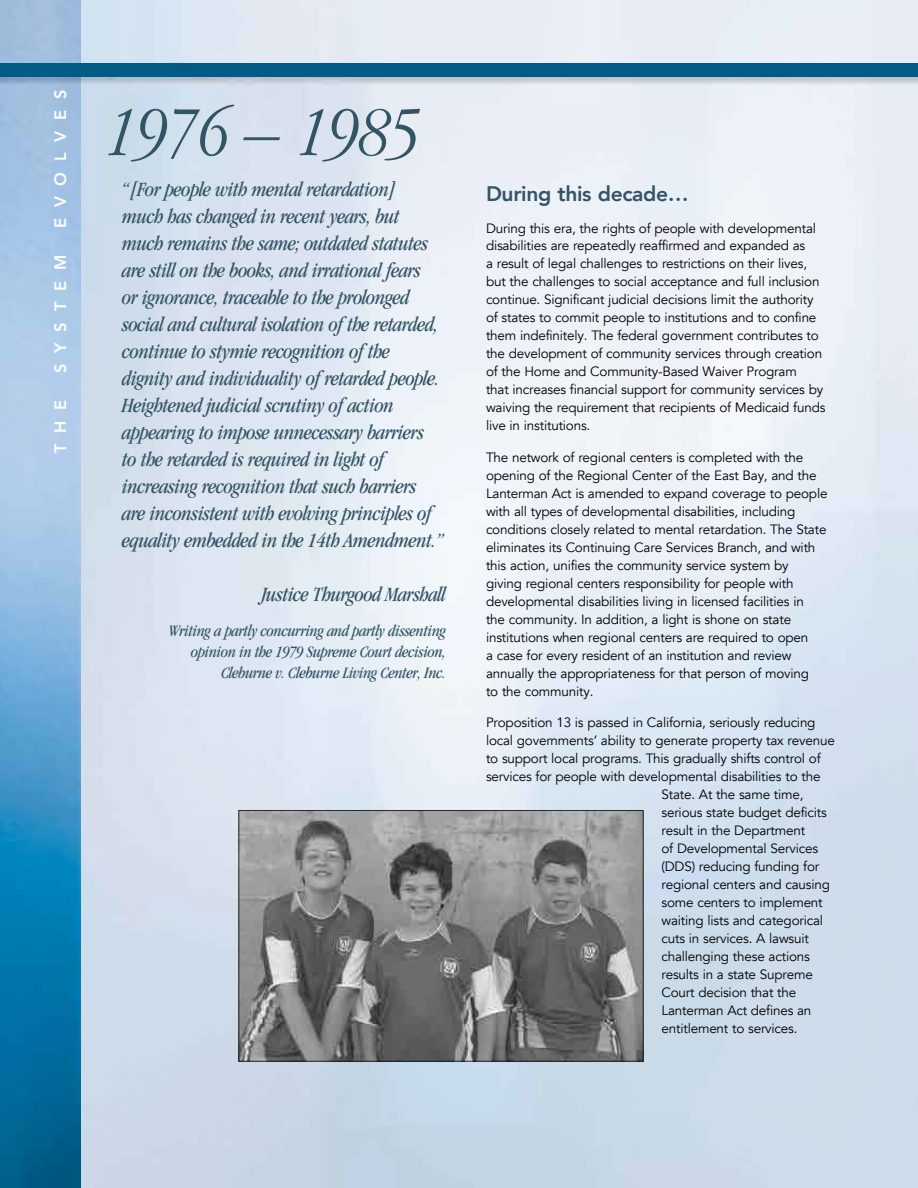
<style>
.page{position:relative;width:918px;height:1188px;background:#fff}
.page>*{position:absolute;margin:0;border:0;box-sizing:border-box;transform-origin:0 0}
.t1{font:italic 300 condensed 72px "Garamond";letter-spacing:-.015em;color:#325464}
.t2{font:italic condensed 21px/27px "Garamond";letter-spacing:-.025em;color:#325464}
.t3{font:800 21px "Avenir";letter-spacing:-.015em;color:#325464}
.t4{font:italic condensed 16.5px/21px "Garamond";letter-spacing:-.025em;color:#325464;text-align:right}
.t5{font:800 16.5px "Avenir";letter-spacing:.65em;color:#fff}
.t6{font:13.5px/18px "Avenir";letter-spacing:-.015em;color:#000}
</style>
<div class="page">
<img style="left:0;top:0;width:81px;height:1188px">
<svg style="left:238px;top:810px;width:406px;height:252px;background:#808080"></svg>
<img style="left:0;top:62px;width:918px;height:24px">
<div style="left:0;top:63px;width:918px;height:13px;background:#005c87"></div>
<p class="t5" style="left:47px;top:228px;width:140px;rotate:-90deg">EVOLVES</p>
<p class="t5" style="left:47px;top:373px;width:119px;rotate:-90deg">SYSTEM</p>
<p class="t5" style="left:47px;top:453px;width:55px;rotate:-90deg">THE</p>
<h1 class="t1" style="left:105px;top:94px;width:318px">1976 – 1985</h1>
<p class="t2" style="left:122px;top:176px;width:323px">“[For people with mental retardation]<br>much has changed in recent years, but much remains the same; outdated statutes are still on the books, and irrational fears<br>or ignorance, traceable to the prolonged social and cultural isolation of the retarded, continue to stymie recognition of the dignity and individuality of retarded people.<br>Heightened judicial scrutiny of action appearing to impose unnecessary barriers to the retarded is required in light of increasing recognition that such barriers are inconsistent with evolving principles of equality embedded in the 14th Amendment.”</p>
<h2 class="t2" style="left:262px;top:581px;width:186px">Justice Thurgood Marshall</h2>
<p class="t4" style="left:169px;top:620px;width:279px">Writing a partly concurring and partly dissenting opinion in the 1979 Supreme Court decision,<br>Cleburne v. Cleburne Living Center, Inc.</p>
<h2 class="t3" style="left:486px;top:177px;width:204px">During this decade…</h2>
<p class="t6" style="left:486px;top:219px;width:341px">During this era, the rights of people with developmental disabilities are repeatedly reaffirmed and expanded as<br>a result of legal challenges to restrictions on their lives, but the challenges to social acceptance and full inclusion continue. Significant judicial decisions limit the authority of states to commit people to institutions and to confine them indefinitely. The federal government contributes to the development of community services through creation of the Home and Community-Based Waiver Program<br>that increases financial support for community services by waiving the requirement that recipients of Medicaid funds live in institutions.</p>
<p class="t6" style="left:486px;top:449px;width:343px">The network of regional centers is completed with the opening of the Regional Center of the East Bay, and the Lanterman Act is amended to expand coverage to people with all types of developmental disabilities, including conditions closely related to mental retardation. The State eliminates its Continuing Care Services Branch, and with this action, unifies the community service system by giving regional centers responsibility for people with developmental disabilities living in licensed facilities in<br>the community. In addition, a light is shone on state institutions when regional centers are required to open<br>a case for every resident of an institution and review annually the appropriateness for that person of moving<br>to the community.</p>
<p class="t6" style="left:486px;top:714px;width:331px">Proposition 13 is passed in California, seriously reducing</p>
<p class="t6" style="left:486px;top:732px;width:350px">local governments’ ability to generate property tax revenue</p>
<p class="t6" style="left:486px;top:750px;width:336px">to support local programs. This gradually shifts control of</p>
<p class="t6" style="left:486px;top:768px;width:336px">services for people with developmental disabilities to the</p>
<p class="t6" style="left:662px;top:786px;width:144px">State. At the same time,</p>
<p class="t6" style="left:662px;top:804px;width:167px">serious state budget deficits</p>
<p class="t6" style="left:662px;top:822px;width:145px">result in the Department</p>
<p class="t6" style="left:662px;top:840px;width:158px">of Developmental Services</p>
<p class="t6" style="left:662px;top:858px;width:159px">(DDS) reducing funding for</p>
<p class="t6" style="left:662px;top:876px;width:170px">regional centers and causing</p>
<p class="t6" style="left:662px;top:894px;width:163px">some centers to implement</p>
<p class="t6" style="left:662px;top:912px;width:163px">waiting lists and categorical</p>
<p class="t6" style="left:662px;top:930px;width:149px">cuts in services. A lawsuit</p>
<p class="t6" style="left:662px;top:948px;width:150px">challenging these actions</p>
<p class="t6" style="left:662px;top:966px;width:153px">results in a state Supreme</p>
<p class="t6" style="left:662px;top:984px;width:136px">Court decision that the</p>
<p class="t6" style="left:662px;top:1002px;width:151px">Lanterman Act defines an</p>
<p class="t6" style="left:662px;top:1020px;width:138px">entitlement to services.</p>
</div>
